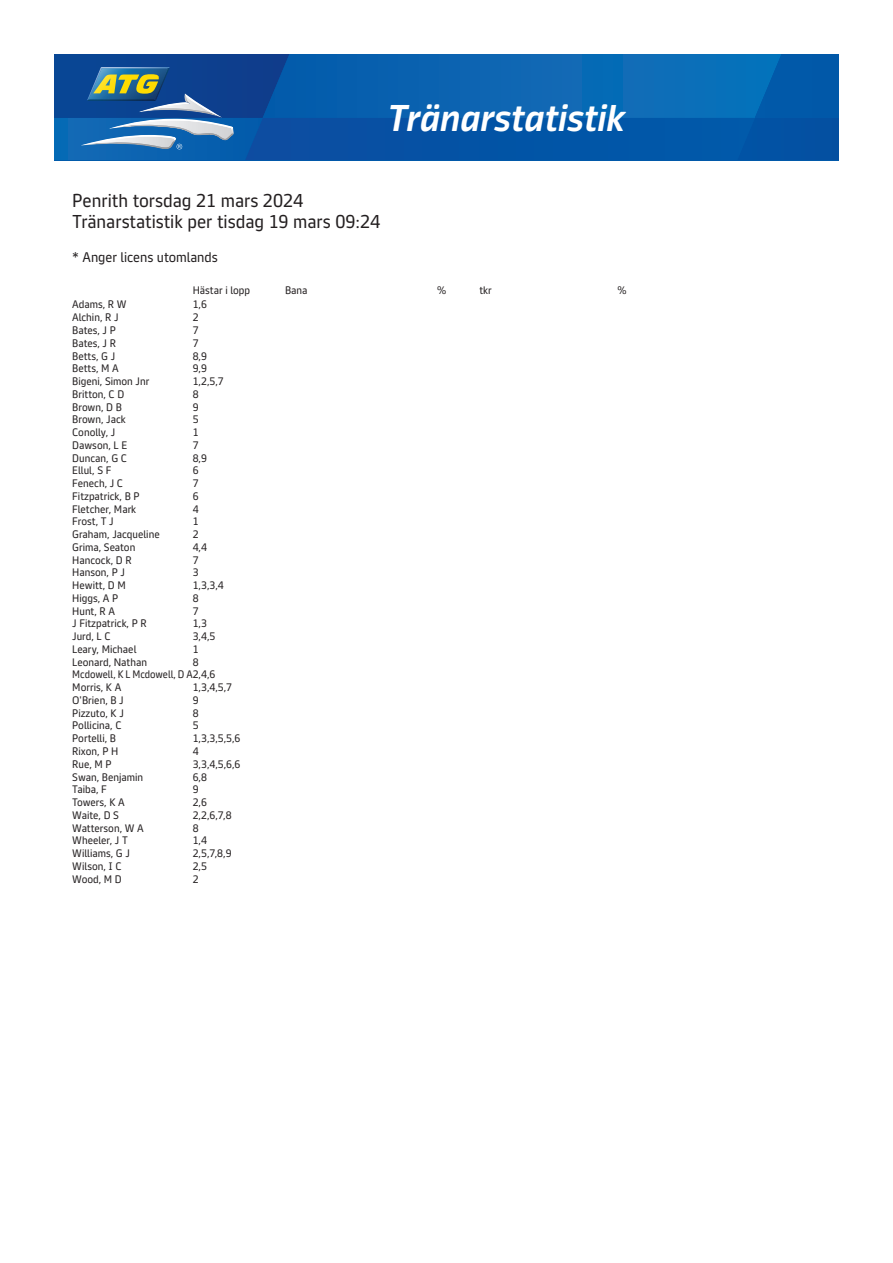
<style>
.page{position:relative;width:893px;height:1263px;background:#fff}
.page>*{position:absolute;margin:0;border:0;box-sizing:border-box;transform-origin:0 0}
.t1{font:italic 700 36px "ATG Text";color:#fff}
.t2{font:18px/21.6px "ATG Text";color:#231f20}
.t3{font:13.5px "ATG Text";color:#231f20}
.t4{font:10.5px/12.8px "ATG Text";color:#231f20}
</style>
<div class="page">
<svg style="left:54px;top:54px;width:785px;height:106px;background:#105ea8"></svg>
<h1 class="t1" style="left:387px;top:100px;width:239px">Tränarstatistik</h1>
<h2 class="t2" style="left:72px;top:190px;width:309px">Penrith torsdag 21 mars 2024<br>Tränarstatistik per tisdag 19 mars 09:24</h2>
<p class="t3" style="left:72px;top:250px;width:147px">* Anger licens utomlands</p>
<p class="t4" style="left:193px;top:284px;width:59px">Hästar i lopp</p>
<p class="t4" style="left:285px;top:284px;width:24px">Bana</p>
<p class="t4" style="left:437px;top:284px;width:11px">%</p>
<p class="t4" style="left:479px;top:284px;width:14px">tkr</p>
<p class="t4" style="left:618px;top:284px;width:11px">%</p>
<p class="t4" style="left:72px;top:299px;width:56px">Adams, R W</p>
<p class="t4" style="left:193px;top:299px;width:16px">1,6</p>
<p class="t4" style="left:72px;top:311px;width:48px">Alchin, R J</p>
<p class="t4" style="left:193px;top:311px;width:7px">2</p>
<p class="t4" style="left:72px;top:324px;width:45px">Bates, J P</p>
<p class="t4" style="left:193px;top:324px;width:7px">7</p>
<p class="t4" style="left:72px;top:337px;width:45px">Bates, J R</p>
<p class="t4" style="left:193px;top:337px;width:7px">7</p>
<p class="t4" style="left:72px;top:350px;width:44px">Betts, G J</p>
<p class="t4" style="left:193px;top:350px;width:16px">8,9</p>
<p class="t4" style="left:72px;top:362px;width:48px">Betts, M A</p>
<p class="t4" style="left:193px;top:362px;width:16px">9,9</p>
<p class="t4" style="left:72px;top:375px;width:79px">Bigeni, Simon Jnr</p>
<p class="t4" style="left:193px;top:375px;width:32px">1,2,5,7</p>
<p class="t4" style="left:72px;top:388px;width:54px">Britton, C D</p>
<p class="t4" style="left:193px;top:388px;width:7px">8</p>
<p class="t4" style="left:72px;top:401px;width:51px">Brown, D B</p>
<p class="t4" style="left:193px;top:401px;width:7px">9</p>
<p class="t4" style="left:72px;top:413px;width:55px">Brown, Jack</p>
<p class="t4" style="left:193px;top:413px;width:7px">5</p>
<p class="t4" style="left:72px;top:426px;width:44px">Conolly, J</p>
<p class="t4" style="left:193px;top:426px;width:7px">1</p>
<p class="t4" style="left:72px;top:439px;width:57px">Dawson, L E</p>
<p class="t4" style="left:193px;top:439px;width:7px">7</p>
<p class="t4" style="left:72px;top:452px;width:56px">Duncan, G C</p>
<p class="t4" style="left:193px;top:452px;width:16px">8,9</p>
<p class="t4" style="left:72px;top:464px;width:41px">Ellul, S F</p>
<p class="t4" style="left:193px;top:464px;width:7px">6</p>
<p class="t4" style="left:72px;top:477px;width:52px">Fenech, J C</p>
<p class="t4" style="left:193px;top:477px;width:7px">7</p>
<p class="t4" style="left:72px;top:490px;width:69px">Fitzpatrick, B P</p>
<p class="t4" style="left:193px;top:490px;width:7px">6</p>
<p class="t4" style="left:72px;top:503px;width:65px">Fletcher, Mark</p>
<p class="t4" style="left:193px;top:503px;width:7px">4</p>
<p class="t4" style="left:72px;top:515px;width:43px">Frost, T J</p>
<p class="t4" style="left:193px;top:515px;width:7px">1</p>
<p class="t4" style="left:72px;top:528px;width:89px">Graham, Jacqueline</p>
<p class="t4" style="left:193px;top:528px;width:7px">2</p>
<p class="t4" style="left:72px;top:541px;width:65px">Grima, Seaton</p>
<p class="t4" style="left:193px;top:541px;width:16px">4,4</p>
<p class="t4" style="left:72px;top:554px;width:61px">Hancock, D R</p>
<p class="t4" style="left:193px;top:554px;width:7px">7</p>
<p class="t4" style="left:72px;top:566px;width:54px">Hanson, P J</p>
<p class="t4" style="left:193px;top:566px;width:7px">3</p>
<p class="t4" style="left:72px;top:579px;width:55px">Hewitt, D M</p>
<p class="t4" style="left:193px;top:579px;width:32px">1,3,3,4</p>
<p class="t4" style="left:72px;top:592px;width:48px">Higgs, A P</p>
<p class="t4" style="left:193px;top:592px;width:7px">8</p>
<p class="t4" style="left:72px;top:605px;width:44px">Hunt, R A</p>
<p class="t4" style="left:193px;top:605px;width:7px">7</p>
<p class="t4" style="left:72px;top:617px;width:76px">J Fitzpatrick, P R</p>
<p class="t4" style="left:193px;top:617px;width:16px">1,3</p>
<p class="t4" style="left:72px;top:630px;width:40px">Jurd, L C</p>
<p class="t4" style="left:193px;top:630px;width:24px">3,4,5</p>
<p class="t4" style="left:72px;top:643px;width:66px">Leary, Michael</p>
<p class="t4" style="left:193px;top:643px;width:7px">1</p>
<p class="t4" style="left:72px;top:656px;width:76px">Leonard, Nathan</p>
<p class="t4" style="left:72px;top:656px;width:145px;text-indent:120px">8<br>Mcdowell, K L Mcdowell, D A2,4,6<br>Morris, K A</p>
<p class="t4" style="left:193px;top:681px;width:41px">1,3,4,5,7</p>
<p class="t4" style="left:72px;top:694px;width:53px">O'Brien, B J</p>
<p class="t4" style="left:193px;top:694px;width:7px">9</p>
<p class="t4" style="left:72px;top:707px;width:53px">Pizzuto, K J</p>
<p class="t4" style="left:193px;top:707px;width:7px">8</p>
<p class="t4" style="left:72px;top:719px;width:51px">Pollicina, C</p>
<p class="t4" style="left:193px;top:719px;width:7px">5</p>
<p class="t4" style="left:72px;top:732px;width:45px">Portelli, B</p>
<p class="t4" style="left:193px;top:732px;width:49px">1,3,3,5,5,6</p>
<p class="t4" style="left:72px;top:745px;width:48px">Rixon, P H</p>
<p class="t4" style="left:193px;top:745px;width:7px">4</p>
<p class="t4" style="left:72px;top:758px;width:41px">Rue, M P</p>
<p class="t4" style="left:193px;top:758px;width:49px">3,3,4,5,6,6</p>
<p class="t4" style="left:72px;top:771px;width:73px">Swan, Benjamin</p>
<p class="t4" style="left:193px;top:771px;width:16px">6,8</p>
<p class="t4" style="left:72px;top:783px;width:36px">Taiba, F</p>
<p class="t4" style="left:193px;top:783px;width:7px">9</p>
<p class="t4" style="left:72px;top:796px;width:54px">Towers, K A</p>
<p class="t4" style="left:193px;top:796px;width:16px">2,6</p>
<p class="t4" style="left:72px;top:809px;width:48px">Waite, D S</p>
<p class="t4" style="left:193px;top:809px;width:40px">2,2,6,7,8</p>
<p class="t4" style="left:72px;top:822px;width:73px">Watterson, W A</p>
<p class="t4" style="left:193px;top:822px;width:7px">8</p>
<p class="t4" style="left:72px;top:834px;width:57px">Wheeler, J T</p>
<p class="t4" style="left:193px;top:834px;width:16px">1,4</p>
<p class="t4" style="left:72px;top:847px;width:59px">Williams, G J</p>
<p class="t4" style="left:193px;top:847px;width:40px">2,5,7,8,9</p>
<p class="t4" style="left:72px;top:860px;width:51px">Wilson, I C</p>
<p class="t4" style="left:193px;top:860px;width:16px">2,5</p>
<p class="t4" style="left:72px;top:873px;width:51px">Wood, M D</p>
<p class="t4" style="left:193px;top:873px;width:7px">2</p>
</div>
